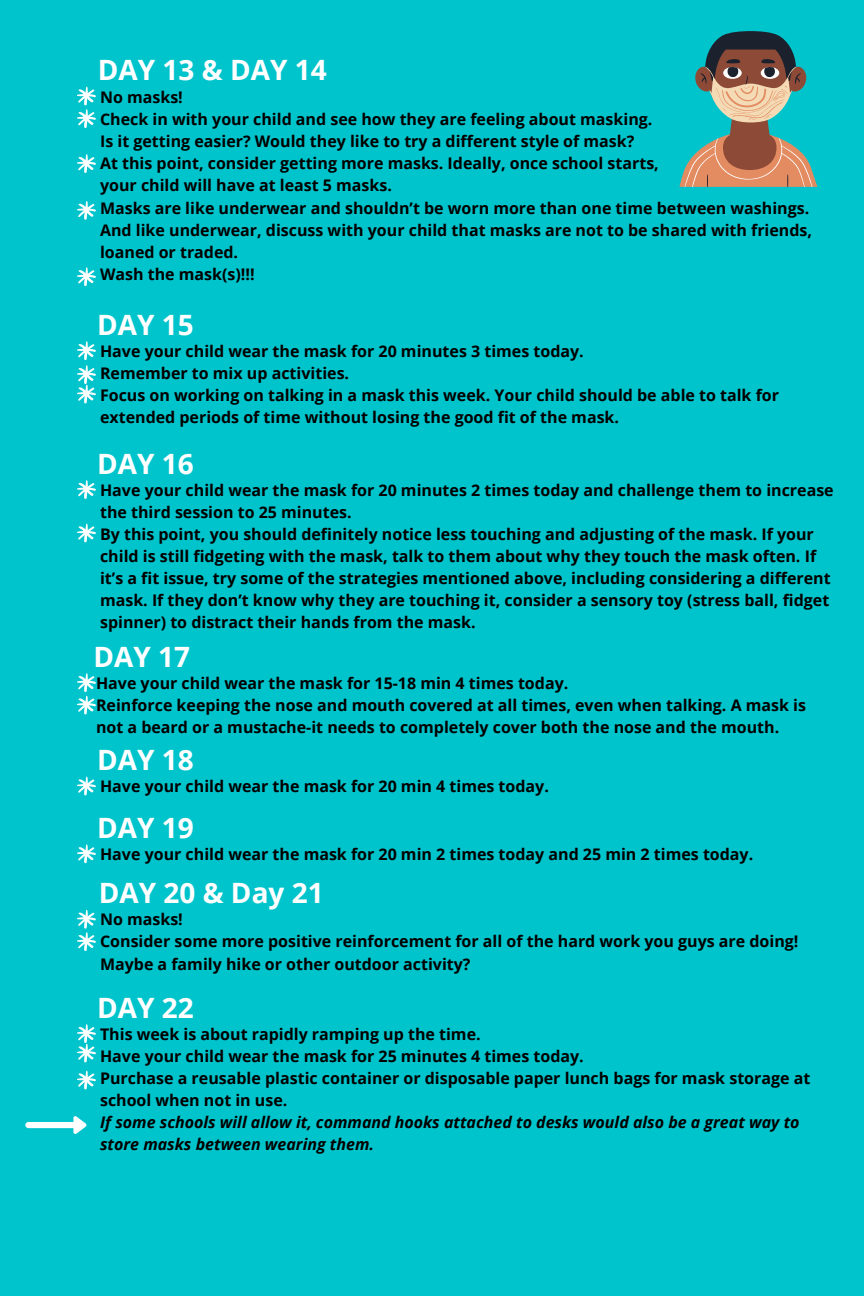
<style>
.page{position:relative;width:864px;height:1296px;background:#00c4cc}
.page>*{position:absolute;margin:0;border:0;box-sizing:border-box;transform-origin:0 0}
.t1{font:700 28px "Open Sans";color:#fff}
.t2{font:700 16px/22.1px "Open Sans";color:#000}
.t3{font:italic 700 16px/22.1px "Open Sans";color:#000}
</style>
<div class="page">
<svg style="left:679px;top:31px;width:138px;height:156px"></svg>
<svg style="left:77px;top:86px;width:19px;height:42px"></svg>
<svg style="left:77px;top:154px;width:19px;height:19px"></svg>
<svg style="left:77px;top:201px;width:19px;height:19px"></svg>
<svg style="left:77px;top:267px;width:19px;height:20px"></svg>
<svg style="left:77px;top:341px;width:19px;height:63px"></svg>
<svg style="left:77px;top:480px;width:19px;height:19px"></svg>
<svg style="left:77px;top:523px;width:19px;height:20px"></svg>
<svg style="left:77px;top:673px;width:19px;height:42px"></svg>
<svg style="left:77px;top:776px;width:19px;height:20px"></svg>
<svg style="left:77px;top:844px;width:19px;height:20px"></svg>
<svg style="left:77px;top:910px;width:19px;height:41px"></svg>
<svg style="left:77px;top:1024px;width:19px;height:39px"></svg>
<svg style="left:77px;top:1070px;width:19px;height:20px"></svg>
<svg style="left:25px;top:1116px;width:61px;height:18px"></svg>
<h1 class="t1" style="left:98px;top:50px;width:231px">DAY 13 &amp; DAY 14</h1>
<p class="t2" style="left:100px;top:86px;width:714px">No masks!<br>Check in with your child and see how they are feeling about masking.<br>Is it getting easier? Would they like to try a different style of mask?<br>At this point, consider getting more masks. Ideally, once school starts,<br>your child will have at least 5 masks.<br>Masks are like underwear and shouldn’t be worn more than one time between washings.<br>And like underwear, discuss with your child that masks are not to be shared with friends, loaned or traded.<br>Wash the mask(s)!!!</p>
<h1 class="t1" style="left:97px;top:305px;width:98px">DAY 15</h1>
<p class="t2" style="left:100px;top:339px;width:681px">Have your child wear the mask for 20 minutes 3 times today.<br>Remember to mix up activities.<br>Focus on working on talking in a mask this week. Your child should be able to talk for extended periods of time without losing the good fit of the mask.</p>
<h1 class="t1" style="left:97px;top:444px;width:98px">DAY 16</h1>
<p class="t2" style="left:100px;top:478px;width:735px">Have your child wear the mask for 20 minutes 2 times today and challenge them to increase the third session to 25 minutes.<br>By this point, you should definitely notice less touching and adjusting of the mask. If your child is still fidgeting with the mask, talk to them about why they touch the mask often. If it’s a fit issue, try some of the strategies mentioned above, including considering a different mask. If they don’t know why they are touching it, consider a sensory toy (stress ball, fidget spinner) to distract their hands from the mask.</p>
<h1 class="t1" style="left:93px;top:637px;width:98px">DAY 17</h1>
<p class="t2" style="left:96px;top:671px;width:712px">Have your child wear the mask for 15-18 min 4 times today.<br>Reinforce keeping the nose and mouth covered at all times, even when talking. A mask is not a beard or a mustache-it needs to completely cover both the nose and the mouth.</p>
<h1 class="t1" style="left:97px;top:740px;width:98px">DAY 18</h1>
<p class="t2" style="left:100px;top:775px;width:450px">Have your child wear the mask for 20 min 4 times today.</p>
<h1 class="t1" style="left:97px;top:808px;width:98px">DAY 19</h1>
<p class="t2" style="left:100px;top:843px;width:655px">Have your child wear the mask for 20 min 2 times today and 25 min 2 times today.</p>
<h1 class="t1" style="left:99px;top:874px;width:227px">DAY 20 &amp; Day 21</h1>
<p class="t2" style="left:100px;top:908px;width:700px">No masks!<br>Consider some more positive reinforcement for all of the hard work you guys are doing!<br>Maybe a family hike or other outdoor activity?</p>
<h1 class="t1" style="left:97px;top:988px;width:98px">DAY 22</h1>
<p class="t2" style="left:100px;top:1022px;width:712px">This week is about rapidly ramping up the time.<br>Have your child wear the mask for 25 minutes 4 times today.<br>Purchase a reusable plastic container or disposable paper lunch bags for mask storage at school when not in use.</p>
<p class="t3" style="left:100px;top:1111px;width:701px">If some schools will allow it, command hooks attached to desks would also be a great way to store masks between wearing them.</p>
</div>
